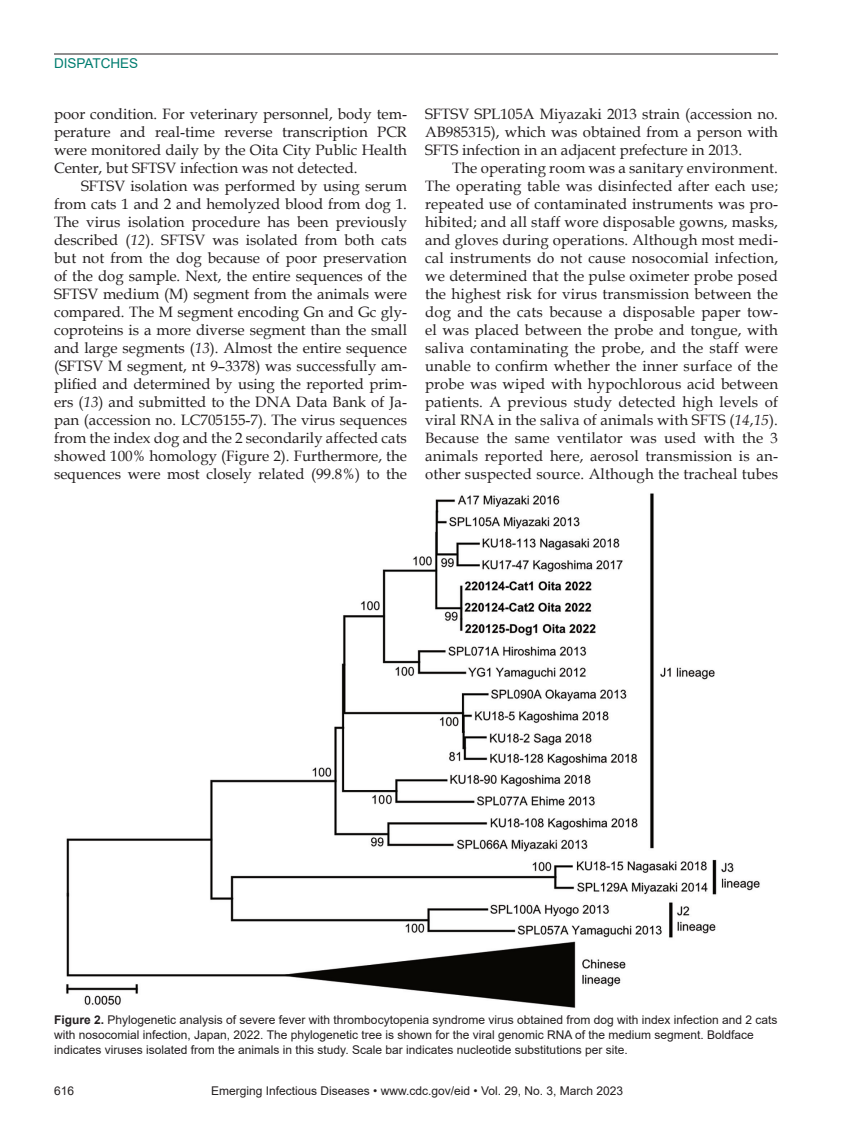
<style>
.page{position:relative;width:851px;height:1134px;background:#fff}
.page>*{position:absolute;margin:0;border:0;box-sizing:border-box;transform-origin:0 0}
.Body_Text{font:15px/18px "Book Antiqua";color:#231f20;text-align:justify}
.t1{font:13.5px "Arial";color:#007d70}
.Figure_Legend{font:12px/15px "Arial";color:#231f20}
.s1{font-style:italic}
.s2{font-weight:700}
</style>
<div class="page">
<hr style="left:54px;top:54px;width:724px;height:1px;background:#231f20">
<img style="left:66px;top:493px;width:694px;height:515px">
<p class="t1" style="left:54px;top:54px;width:86px">DISPATCHES</p>
<p class="Body_Text" style="left:54px;top:104px;width:354px">poor condition. For veterinary personnel, body tem&shy;perature and real-time reverse transcription PCR were monitored daily by the Oita City Public Health Center, but SFTSV infection was not detected.</p>
<p class="Body_Text" style="left:54px;top:176px;width:354px;text-indent:27px">SFTSV isolation was performed by using serum from cats 1 and 2 and hemolyzed blood from dog 1.<br>The virus isolation procedure has been previously described (<span class="s1">12</span>). SFTSV was isolated from both cats but not from the dog because of poor preservation of the dog sample. Next, the entire sequences of the SFTSV medium (M) segment from the animals were compared. The M segment encoding Gn and Gc gly&shy;coproteins is a more diverse segment than the small and large segments (<span class="s1">13</span>). Almost the entire sequence (SFTSV M segment, nt 9–3378) was successfully am&shy;plified and determined by using the reported prim&shy;ers (<span class="s1">13</span>) and submitted to the DNA Data Bank of Ja&shy;pan (accession no. LC705155-7). The virus sequences from the index dog and the 2 secondarily affected cats showed 100% homology (Figure 2). Furthermore, the sequences were most closely related (99.8%) to the</p>
<p class="Body_Text" style="left:425px;top:104px;width:354px">SFTSV SPL105A Miyazaki 2013 strain (accession no.<br>AB985315), which was obtained from a person with SFTS infection in an adjacent prefecture in 2013.</p>
<p class="Body_Text" style="left:425px;top:158px;width:354px;text-indent:27px">The operating room was a sanitary environment.<br>The operating table was disinfected after each use; repeated use of contaminated instruments was pro&shy;hibited; and all staff wore disposable gowns, masks, and gloves during operations. Although most medi&shy;cal instruments do not cause nosocomial infection, we determined that the pulse oximeter probe posed the highest risk for virus transmission between the dog and the cats because a disposable paper tow&shy;el was placed between the probe and tongue, with saliva contaminating the probe, and the staff were unable to confirm whether the inner surface of the probe was wiped with hypochlorous acid between patients. A previous study detected high levels of viral RNA in the saliva of animals with SFTS (<span class="s1">14</span>,<span class="s1">15</span>).<br>Because the same ventilator was used with the 3 animals reported here, aerosol transmission is an&shy;other suspected source. Although the tracheal tubes</p>
<p class="Figure_Legend" style="left:54px;top:1013px;width:724px"><span class="s2">Figure 2.</span> Phylogenetic analysis of severe fever with thrombocytopenia syndrome virus obtained from dog with index infection and 2 cats with nosocomial infection, Japan, 2022. The phylogenetic tree is shown for the viral genomic RNA of the medium segment. Boldface indicates viruses isolated from the animals in this study. Scale bar indicates nucleotide substitutions per site.</p>
<p class="Figure_Legend" style="left:54px;top:1084px;width:22px">616</p>
<p class="Figure_Legend" style="left:211px;top:1084px;width:413px">Emerging Infectious Diseases • www.cdc.gov/eid • Vol. 29, No. 3, March 2023</p>
</div>
